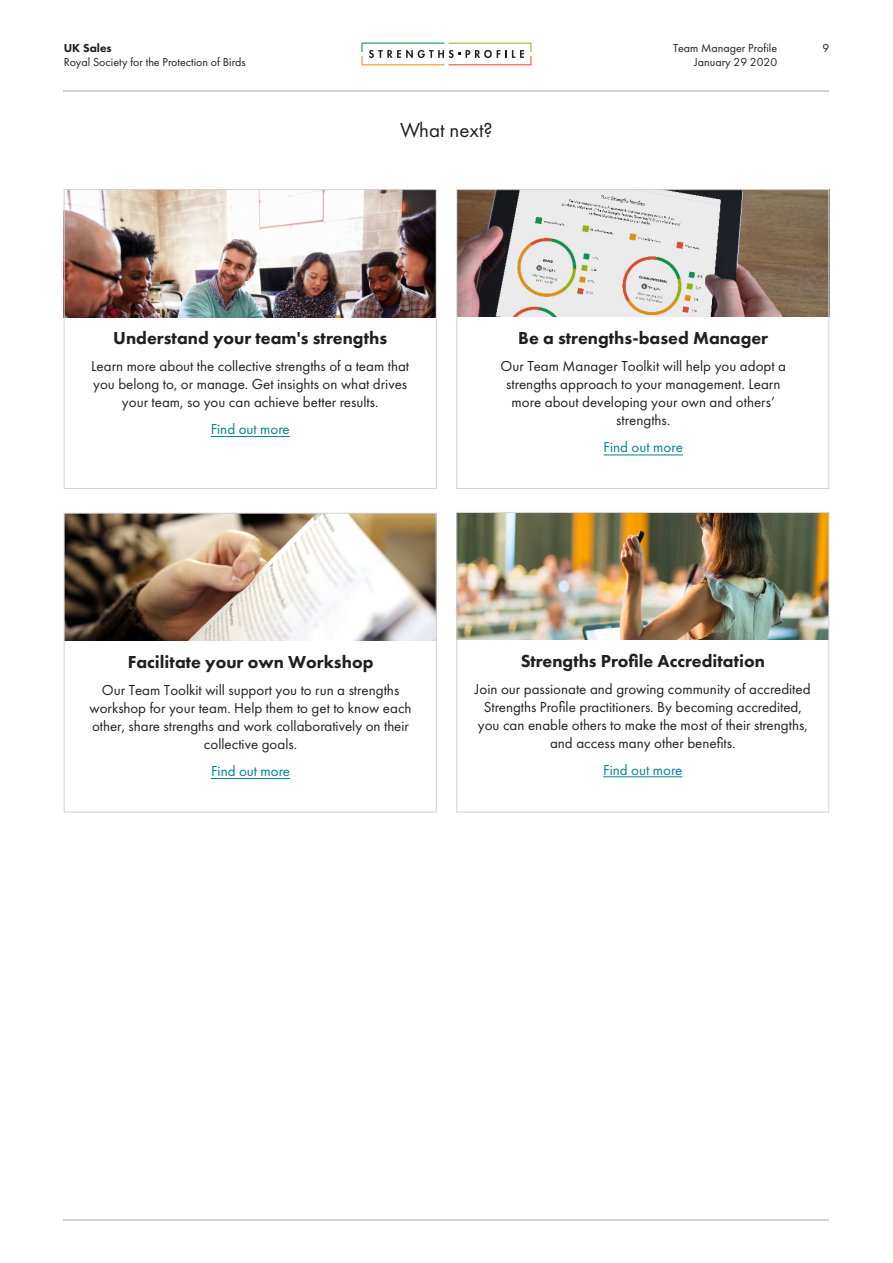
<style>
.page{position:relative;width:893px;height:1263px;background:#fff}
.page>*{position:absolute;margin:0;border:0;box-sizing:border-box;transform-origin:0 0}
.t1{font:21px "Futura PT";color:#231f20}
.t2{font:800 18px "Futura PT";color:#231f20}
.t3{font:15px/18px "Futura PT";color:#231f20;text-align:center}
.t4{font:15px "Futura PT";color:#007f9a}
.t5{font:12px/14.5px "Futura PT";color:#231f20;text-align:right}
.t6{font:800 12px "Futura PT";color:#231f20}
</style>
<div class="page">
<img style="left:66px;top:191px;width:369px;height:126px">
<img style="left:458px;top:191px;width:369px;height:126px">
<img style="left:458px;top:514px;width:369px;height:126px">
<img style="left:66px;top:515px;width:369px;height:125px">
<hr style="left:64px;top:1219px;width:765px;height:1px;background:#d1d2d4">
<hr style="left:603px;top:776px;width:79px;height:1px;background:#007f9a">
<div style="left:456px;top:512px;width:373px;height:300px;border:1px solid #d1d2d4"></div>
<div style="left:64px;top:189px;width:373px;height:300px;border:1px solid #d1d2d4"></div>
<div style="left:64px;top:513px;width:373px;height:299px;border:1px solid #d1d2d4"></div>
<svg style="left:361px;top:43px;width:170px;height:22px"></svg>
<hr style="left:64px;top:90px;width:765px;height:1px;background:#d1d2d4">
<div style="left:456px;top:189px;width:373px;height:300px;border:1px solid #d1d2d4"></div>
<hr style="left:604px;top:455px;width:79px;height:1px;background:#007f9a">
<hr style="left:211px;top:436px;width:79px;height:1px;background:#007f9a">
<hr style="left:211px;top:778px;width:79px;height:1px;background:#007f9a">
<p class="t6" style="left:64px;top:40px;width:50px">UK Sales</p>
<p class="t5" style="left:822px;top:40px;width:8px">9</p>
<p class="t5" style="left:64px;top:55px;width:183px">Royal Society for the Protection of Birds</p>
<p class="t5" style="left:673px;top:41px;width:106px">Team Manager Profile<br>January 29 2020</p>
<p class="t1" style="left:400px;top:118px;width:94px">What next?</p>
<p class="t2" style="left:113px;top:326px;width:275px">Understand your team's strengths</p>
<p class="t3" style="left:91px;top:357px;width:319px">Learn more about the collective strengths of a team that you belong to, or manage. Get insights on what drives your team, so you can achieve better results.</p>
<p class="t4" style="left:211px;top:420px;width:81px">Find out more</p>
<p class="t2" style="left:518px;top:327px;width:251px">Be a strengths-based Manager</p>
<p class="t3" style="left:500px;top:357px;width:287px">Our Team Manager Toolkit will help you adopt a strengths approach to your management. Learn more about developing your own and others’ strengths.</p>
<p class="t4" style="left:604px;top:438px;width:81px">Find out more</p>
<p class="t2" style="left:128px;top:650px;width:247px">Facilitate your own Workshop</p>
<p class="t3" style="left:89px;top:681px;width:324px">Our Team Toolkit will support you to run a strengths workshop for your team. Help them to get to know each other, share strengths and work collaboratively on their collective goals.</p>
<p class="t4" style="left:211px;top:762px;width:81px">Find out more</p>
<p class="t2" style="left:521px;top:650px;width:246px">Strengths Profile Accreditation</p>
<p class="t3" style="left:475px;top:680px;width:337px">Join our passionate and growing community of accredited Strengths Profile practitioners. By becoming accredited, you can enable others to make the most of their strengths, and access many other benefits.</p>
<p class="t4" style="left:603px;top:761px;width:81px">Find out more</p>
</div>
